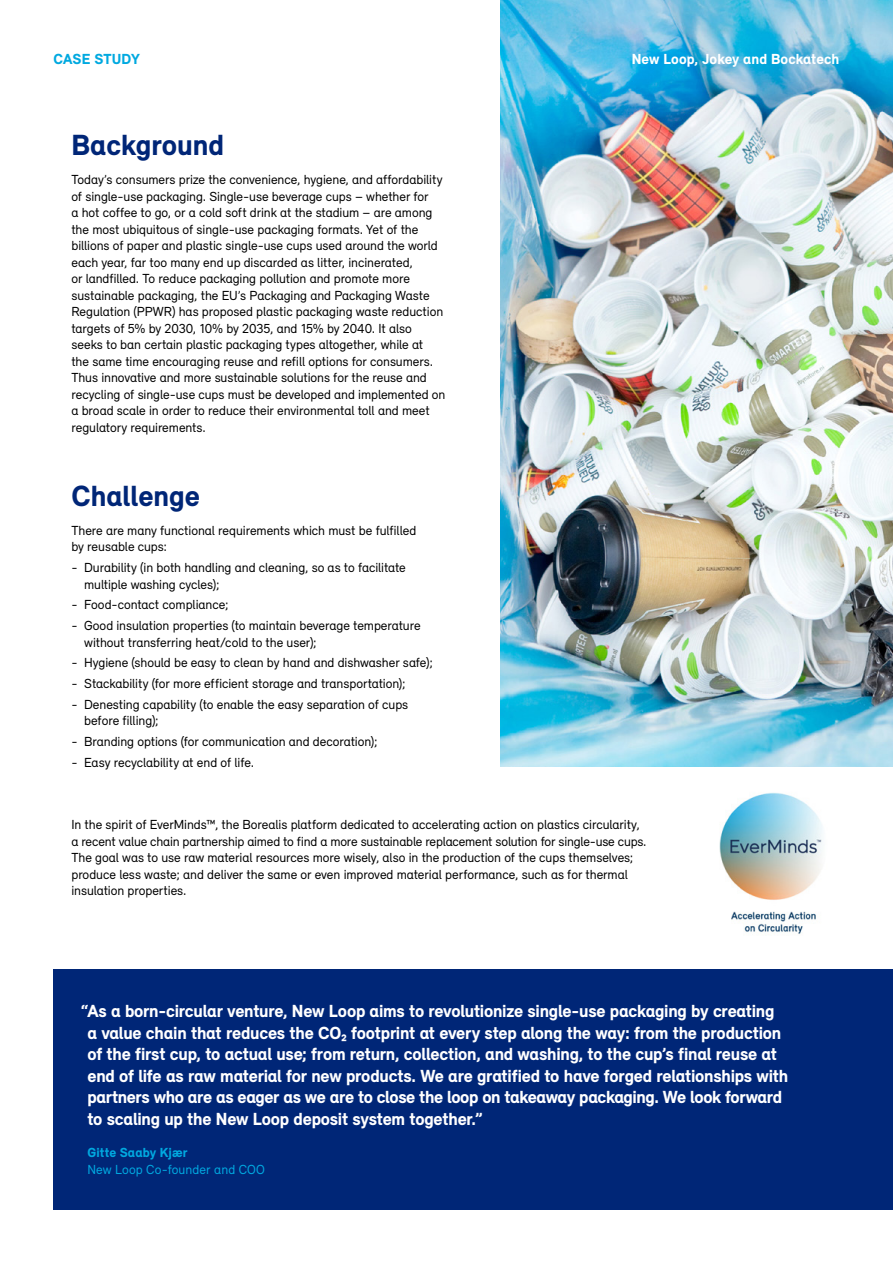
<style>
.page{position:relative;width:893px;height:1263px;background:#fff}
.page>*{position:absolute;margin:0;border:0;box-sizing:border-box;transform-origin:0 0}
.t1{font:900 30px "Relevant";color:#002677}
.t2{font:900 18px/21.6px "Relevant";letter-spacing:-.015em;color:#fff}
.t3{font:900 15px "Relevant";letter-spacing:.005em;color:#fff}
.t4{font:900 15px "Relevant";letter-spacing:.005em;color:#00a9e0}
.t5{font:13.5px/16.5px "Relevant";letter-spacing:-.005em;color:#000}
.t6{font:13.5px "Relevant";letter-spacing:.005em;color:#00a9e0}
.t7{font:900 13.5px "Relevant";letter-spacing:.01em;color:#00a9e0}
</style>
<div class="page">
<img style="left:500px;top:0;width:393px;height:767px">
<div style="left:54px;top:969px;width:839px;height:240px;background:#002677"></div>
<img style="left:719px;top:792px;width:103px;height:142px">
<p class="t4" style="left:54px;top:50px;width:88px">CASE STUDY</p>
<p class="t3" style="left:632px;top:50px;width:209px">New Loop, Jokey and Bockatech</p>
<h1 class="t1" style="left:71px;top:127px;width:154px">Background</h1>
<p class="t5" style="left:71px;top:171px;width:376px">Today’s consumers prize the convenience, hygiene, and affordability of single-use packaging. Single-use beverage cups – whether for<br>a hot coffee to go, or a cold soft drink at the stadium – are among the most ubiquitous of single-use packaging formats. Yet of the billions of paper and plastic single-use cups used around the world each year, far too many end up discarded as litter, incinerated,<br>or landfilled. To reduce packaging pollution and promote more sustainable packaging, the EU’s Packaging and Packaging Waste Regulation (PPWR) has proposed plastic packaging waste reduction targets of 5% by 2030, 10% by 2035, and 15% by 2040. It also seeks to ban certain plastic packaging types altogether, while at<br>the same time encouraging reuse and refill options for consumers.<br>Thus innovative and more sustainable solutions for the reuse and recycling of single-use cups must be developed and implemented on a broad scale in order to reduce their environmental toll and meet regulatory requirements.</p>
<h1 class="t1" style="left:71px;top:478px;width:130px">Challenge</h1>
<p class="t5" style="left:71px;top:522px;width:346px">There are many functional requirements which must be fulfilled by reusable cups:</p>
<p class="t5" style="left:84px;top:559px;width:323px;text-indent:-13px">- Durability (in both handling and cleaning, so as to facilitate multiple washing cycles);</p>
<p class="t5" style="left:71px;top:596px;width:159px">- Food-contact compliance;</p>
<p class="t5" style="left:84px;top:617px;width:338px;text-indent:-13px">- Good insulation properties (to maintain beverage temperature without transferring heat/cold to the user);</p>
<p class="t5" style="left:71px;top:654px;width:363px">- Hygiene (should be easy to clean by hand and dishwasher safe);</p>
<p class="t5" style="left:71px;top:675px;width:336px">- Stackability (for more efficient storage and transportation);</p>
<p class="t5" style="left:84px;top:696px;width:326px;text-indent:-13px">- Denesting capability (to enable the easy separation of cups before filling);</p>
<p class="t5" style="left:71px;top:733px;width:308px">- Branding options (for communication and decoration);</p>
<p class="t5" style="left:71px;top:754px;width:184px">- Easy recyclability at end of life.</p>
<p class="t5" style="left:71px;top:816px;width:577px">In the spirit of EverMinds™, the Borealis platform dedicated to accelerating action on plastics circularity, a recent value chain partnership aimed to find a more sustainable replacement solution for single-use cups.<br>The goal was to use raw material resources more wisely, also in the production of the cups themselves; produce less waste; and deliver the same or even improved material performance, such as for thermal insulation properties.</p>
<p class="t2" style="left:87px;top:1000px;width:702px;text-indent:-7px">“As a born-circular venture, New Loop aims to revolutionize single-use packaging by creating a value chain that reduces the CO2 footprint at every step along the way: from the production of the first cup, to actual use; from return, collection, and washing, to the cup’s final reuse at end of life as raw material for new products. We are gratified to have forged relationships with partners who are as eager as we are to close the loop on takeaway packaging. We look forward to scaling up the New Loop deposit system together.”</p>
<p class="t7" style="left:87px;top:1145px;width:101px">Gitte Saaby Kjær</p>
<p class="t6" style="left:87px;top:1161px;width:179px">New Loop Co-founder and COO</p>
</div>
